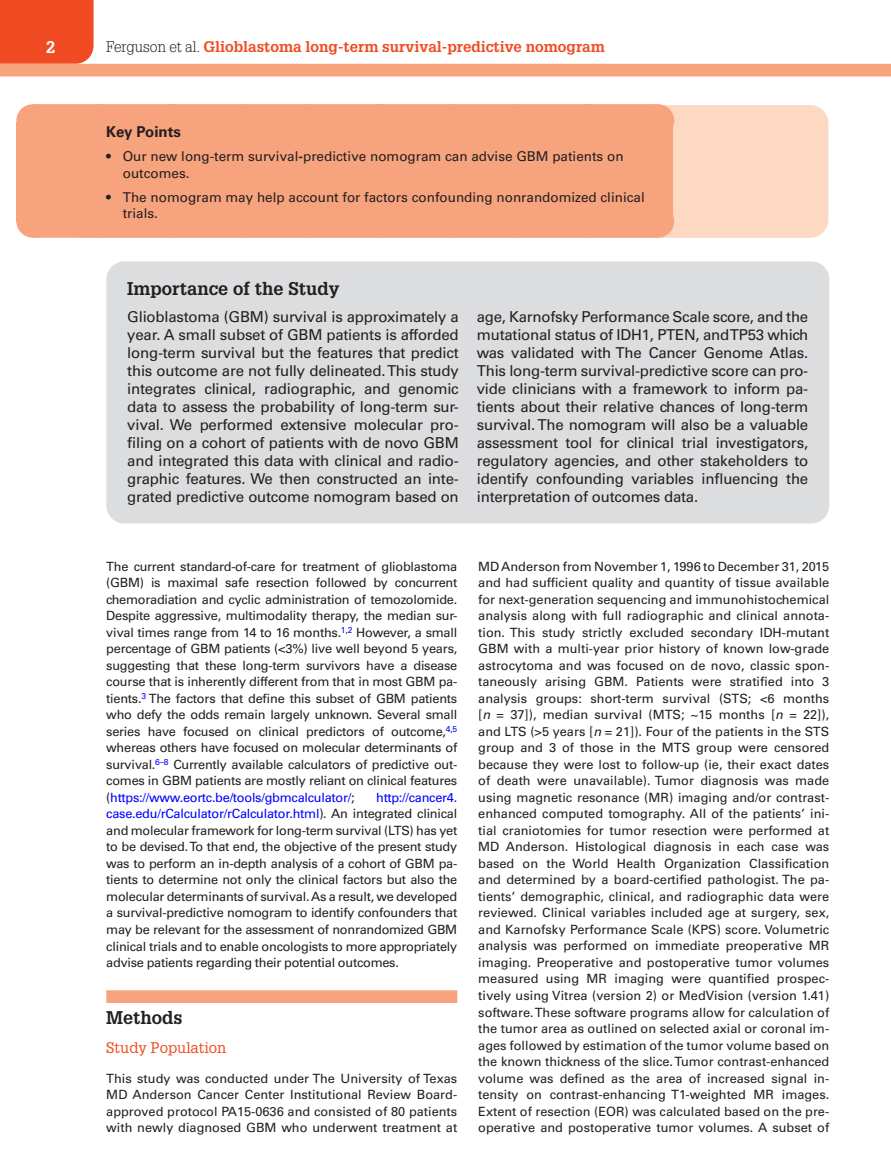
<style>
.page{position:relative;width:891px;height:1175px;background:#fff}
.page>*{position:absolute;margin:0;border:0;box-sizing:border-box;transform-origin:0 0}
.t1{font:700 18px "Glypha LT Std";color:#231f20}
.t2{font:700 16.5px "Glypha LT Std";color:#fff}
.t3{font:15px/18px "Univers LT Std";letter-spacing:-.015em;color:#231f20;text-align:justify}
.t4{font:700 15px "Glypha LT Std";color:#f04b22}
.t5{font:15px "Glypha LT Std";color:#f04b22}
.t6{font:700 15px "Univers LT Std";color:#231f20}
.t7{font:13.5px/16.5px "Univers LT Std";color:#231f20}
.t8{font:12.75px/16.5px "Univers LT Std";letter-spacing:-.015em;color:#231f20;text-align:justify}
.s1{font-weight:300;color:#231f20}
.s2{font-weight:700}
.s3{color:#00f}
.s4{font-style:italic}
</style>
<div class="page">
<div style="left:0;top:0;width:94px;height:64px;background:#f04b22"></div>
<div style="left:0;top:64px;width:891px;height:12px;background:#f7a37d"></div>
<div style="left:63px;top:105px;width:765px;height:133px;background:#fdd8c3;border-radius:18px"></div>
<div style="left:16px;top:122px;width:657px;height:34px;background:#f7a37d"></div>
<div style="left:33px;top:104px;width:624px;height:33px;background:#f7a37d"></div>
<svg style="left:106px;top:104px;width:516px;height:1px"></svg>
<hr style="left:657px;top:104px;width:1px;height:33px;background:#f7a37d">
<div style="left:16px;top:138px;width:657px;height:57px;background:#f7a37d"></div>
<div style="left:16px;top:178px;width:657px;height:44px;background:#f7a37d"></div>
<div style="left:33px;top:205px;width:624px;height:33px;background:#f7a37d"></div>
<svg style="left:104px;top:237px;width:518px;height:1px"></svg>
<hr style="left:657px;top:205px;width:1px;height:33px;background:#f7a37d">
<div style="left:106px;top:990px;width:351px;height:13px;background:#f7a37d"></div>
<div style="left:106px;top:261px;width:723px;height:262px;background:#dcdddf;border-radius:18px"></div>
<p class="t2" style="left:46px;top:37px;width:11px">2</p>
<p class="t4" style="left:106px;top:37px;width:500px"><span class="s1">Ferguson et al.</span> Glioblastoma long-term survival-predictive nomogram</p>
<p class="t6" style="left:106px;top:123px;width:76px">Key Points</p>
<p class="t7" style="left:123px;top:148px;width:502px;text-indent:-16px">• Our new long-term survival<span class="s2">-</span>predictive nomogram can advise GBM patients on outcomes.</p>
<p class="t7" style="left:123px;top:189px;width:524px;text-indent:-16px">• The nomogram may help account for factors confounding nonrandomized clinical trials.</p>
<h1 class="t1" style="left:127px;top:278px;width:214px">Importance of the Study</h1>
<p class="t3" style="left:127px;top:308px;width:333px">Glioblastoma (GBM) survival is approximately a year. A small subset of GBM patients is afforded long-term survival but the features that predict this outcome are not fully delineated. This study integrates clinical, radiographic, and genomic data to assess the probability of long-term sur&shy;vival. We performed extensive molecular pro&shy;filing on a cohort of patients with de novo GBM and integrated this data with clinical and radio&shy;graphic features. We then constructed an inte&shy;grated predictive outcome nomogram based on</p>
<p class="t3" style="left:477px;top:308px;width:333px">age, Karnofsky Performance Scale score, and the mutational status of IDH1, PTEN, and TP53 which was validated with The Cancer Genome Atlas.<br>This long-term survival-predictive score can pro&shy;vide clinicians with a framework to inform pa&shy;tients about their relative chances of long-term survival. The nomogram will also be a valuable assessment tool for clinical trial investigators, regulatory agencies, and other stakeholders to identify confounding variables influencing the interpretation of outcomes data.</p>
<p class="t8" style="left:106px;top:558px;width:353px">The current standard-of-care for treatment of glioblastoma (GBM) is maximal safe resection followed by concurrent chemoradiation and cyclic administration of temozolomide.<br>Despite aggressive, multimodality therapy, the median sur&shy;vival times range from 14 to 16 months.<sup>1</sup><sup>,</sup><sup>2</sup> However, a small percentage of GBM patients (&lt;3%) live well beyond 5 years, suggesting that these long-term survivors have a disease course that is inherently different from that in most GBM pa&shy;tients.<sup>3</sup> The factors that define this subset of GBM patients who defy the odds remain largely unknown. Several small series have focused on clinical predictors of outcome,<sup>4</sup><sup>,</sup><sup>5 </sup>whereas others have focused on molecular determinants of survival.<sup>6–8</sup> Currently available calculators of predictive out&shy;comes in GBM patients are mostly reliant on clinical features (<span class="s3">https://www.eortc.be/tools/gbmcalculator/</span>;</p>
<p class="t8" style="left:106px;top:789px;width:353px;text-indent:270px"><span class="s3">http://cancer4. case.edu/rCalculator/rCalculator.html</span>). An integrated clinical and molecular framework for long-term survival (LTS) has yet to be devised. To that end, the objective of the present study was to perform an in-depth analysis of a cohort of GBM pa&shy;tients to determine not only the clinical factors but also the molecular determinants of survival. As a result, we developed a survival-predictive nomogram to identify confounders that may be relevant for the assessment of nonrandomized GBM clinical trials and to enable oncologists to more appropriately advise patients regarding their potential outcomes.</p>
<h1 class="t1" style="left:106px;top:1006px;width:78px">Methods</h1>
<p class="t5" style="left:106px;top:1038px;width:122px">Study Population</p>
<p class="t8" style="left:106px;top:1069px;width:353px">This study was conducted under The University of Texas MD Anderson Cancer Center Institutional Review Board&shy;approved protocol PA15-0636 and consisted of 80 patients with newly diagnosed GBM who underwent treatment at</p>
<p class="t8" style="left:478px;top:558px;width:353px">MD Anderson from November 1, 1996 to December 31, 2015 and had sufficient quality and quantity of tissue available for next-generation sequencing and immunohistochemical analysis along with full radiographic and clinical annota&shy;tion. This study strictly excluded secondary IDH-mutant GBM with a multi-year prior history of known low-grade astrocytoma and was focused on de novo, classic spon&shy;taneously arising GBM. Patients were stratified into 3 analysis groups: short-term survival (STS; &lt;6 months [<span class="s4">n</span> = 37]), median survival (MTS; ~15 months [<span class="s4">n</span> = 22]), and LTS (&gt;5 years [<span class="s4">n</span> = 21]). Four of the patients in the STS group and 3 of those in the MTS group were censored because they were lost to follow-up (ie, their exact dates of death were unavailable). Tumor diagnosis was made using magnetic resonance (MR) imaging and/or contrast&shy;enhanced computed tomography. All of the patients’ ini&shy;tial craniotomies for tumor resection were performed at MD Anderson. Histological diagnosis in each case was based on the World Health Organization Classification and determined by a board-certified pathologist. The pa&shy;tients’ demographic, clinical, and radiographic data were reviewed. Clinical variables included age at surgery, sex, and Karnofsky Performance Scale (KPS) score. Volumetric analysis was performed on immediate preoperative MR imaging. Preoperative and postoperative tumor volumes measured using MR imaging were quantified prospec&shy;tively using Vitrea (version 2) or MedVision (version 1.41) software. These software programs allow for calculation of the tumor area as outlined on selected axial or coronal im&shy;ages followed by estimation of the tumor volume based on the known thickness of the slice. Tumor contrast-enhanced volume was defined as the area of increased signal in&shy;tensity on contrast-enhancing T1-weighted MR images.<br>Extent of resection (EOR) was calculated based on the pre&shy;operative and postoperative tumor volumes. A subset of</p>
</div>
